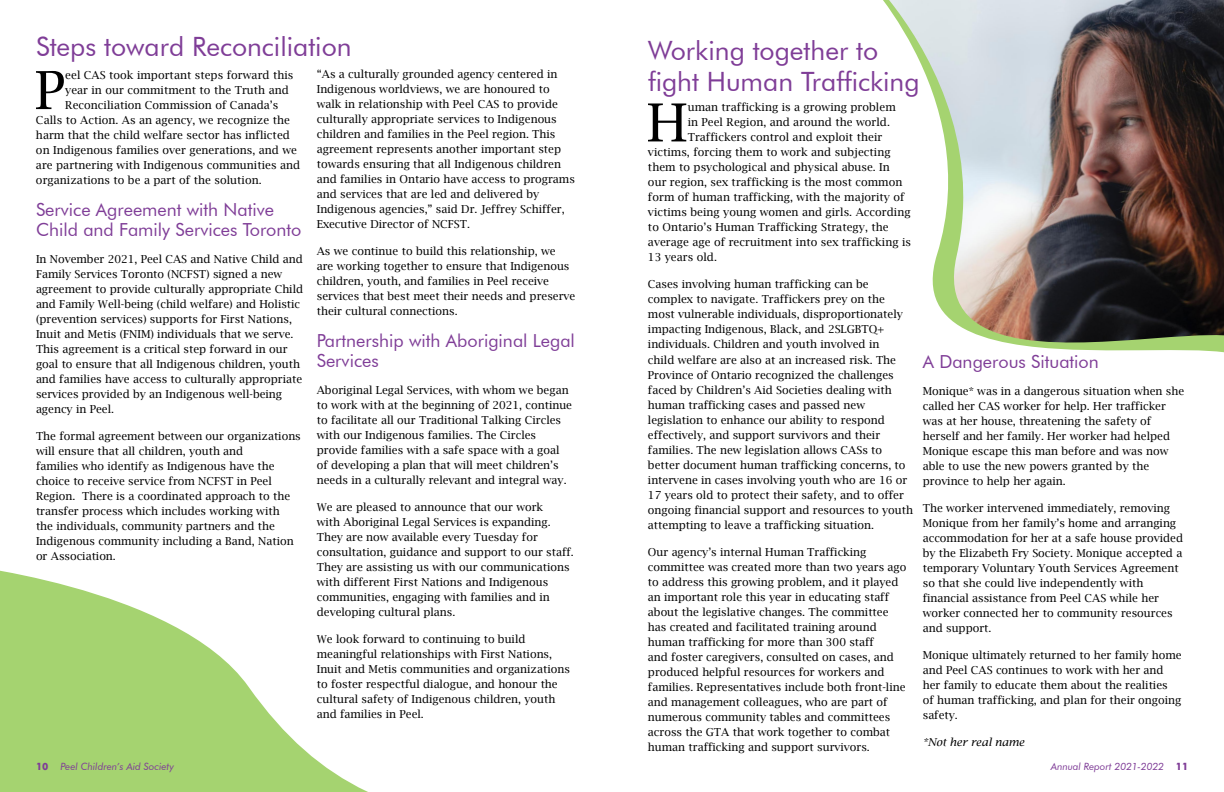
<style>
.page{position:relative;width:1224px;height:792px;background:#fff}
.page>*{position:absolute;margin:0;border:0;box-sizing:border-box;transform-origin:0 0}
.t1{font:52.5px "Lucida Bright";color:#000}
.t2{font:26.6px/31.9px "Futura BT";color:#7f3d97}
.t3{font:18px/20px "Futura BT";color:#7f3d97}
.t4{font:11px/15px "Lucida Bright";color:#000}
.t5{font:italic 11px "Lucida Bright";color:#000}
.t6{font:italic 10px "Futura BT";color:#7f3d97}
.s1{font-family:"Futura";font-weight:700;font-style:normal}
</style>
<div class="page">
<svg style="left:0;top:570px;width:368px;height:222px;fill:#a5d370"></svg>
<img style="left:889px;top:0;width:335px;height:353px">
<h2 class="t2" style="left:36px;top:31px;width:317px">Steps toward Reconciliation</h2>
<h1 class="t1" style="left:35px;top:60px;width:32px">P</h1>
<p class="t4" style="left:65px;top:68px;width:230px">eel CAS took important steps forward this</p>
<p class="t4" style="left:65px;top:83px;width:225px">year in our commitment to the Truth and</p>
<p class="t4" style="left:65px;top:98px;width:215px">Reconciliation Commission of Canada’s</p>
<p class="t4" style="left:36px;top:113px;width:256px">Calls to Action. As an agency, we recognize the</p>
<p class="t4" style="left:36px;top:128px;width:255px">harm that the child welfare sector has inflicted</p>
<p class="t4" style="left:36px;top:143px;width:263px">on Indigenous families over generations, and we</p>
<p class="t4" style="left:36px;top:158px;width:266px">are partnering with Indigenous communities and</p>
<p class="t4" style="left:36px;top:173px;width:227px">organizations to be a part of the solution.</p>
<h3 class="t3" style="left:36px;top:200px;width:267px">Service Agreement with N ative<br>Child and Family Services Toronto</h3>
<p class="t4" style="left:36px;top:252px;width:269px">In November 2021, Peel CAS and Native Child and Family Services Toronto (NCFST) signed a new agreement to provide culturally appropriate Child and Family Well-being (child welfare) and Holistic (prevention services) supports for First Nations, Inuit and Metis (FNIM) individuals that we serve.<br>This agreement is a critical step forward in our goal to ensure that all Indigenous children, youth and families have access to culturally appropriate services provided by an Indigenous well-being agency in Peel.</p>
<p class="t4" style="left:36px;top:429px;width:266px">The formal agreement between our organizations will ensure that all children, youth and<br>families who identify as Indigenous have the choice to receive service from NCFST in Peel Region. There is a coordinated approach to the transfer process which includes working with<br>the individuals, community partners and the Indigenous community including a Band, Nation or Association.</p>
<p class="t4" style="left:317px;top:67px;width:260px">“As a culturally grounded agency centered in Indigenous worldviews, we are honoured to walk in relationship with Peel CAS to provide culturally appropriate services to Indigenous children and families in the Peel region. This agreement represents another important step towards ensuring that all Indigenous children and families in Ontario have access to programs and services that are led and delivered by Indigenous agencies,” said Dr. Jeffrey Schiffer, Executive Director of NCFST.</p>
<p class="t4" style="left:317px;top:244px;width:260px">As we continue to build this relationship, we<br>are working together to ensure that Indigenous children, youth, and families in Peel receive services that best meet their needs and preserve their cultural connections.</p>
<h3 class="t3" style="left:317px;top:331px;width:260px">Partnership with Aboriginal Legal<br>Services</h3>
<p class="t4" style="left:317px;top:383px;width:257px">Aboriginal Legal Services, with whom we began to work with at the beginning of 2021, continue to facilitate all our Traditional Talking Circles with our Indigenous families. The Circles provide families with a safe space with a goal of developing a plan that will meet children’s needs in a culturally relevant and integral way.</p>
<p class="t4" style="left:317px;top:500px;width:259px">We are pleased to announce that our work<br>with Aboriginal Legal Services is expanding.<br>They are now available every Tuesday for consultation, guidance and support to our staff.<br>They are assisting us with our communications with different First Nations and Indigenous communities, engaging with families and in developing cultural plans.</p>
<p class="t4" style="left:317px;top:632px;width:255px">We look forward to continuing to build meaningful relationships with First Nations, Inuit and Metis communities and organizations to foster respectful dialogue, and honour the cultural safety of Indigenous children, youth and families in Peel.</p>
<p class="t6" style="left:36px;top:760px;width:140px"><span class="s1">10</span> Peel Children’s Aid Society</p>
<h2 class="t2" style="left:648px;top:34px;width:273px">Working together to fight Human Trafficking</h2>
<h1 class="t1" style="left:647px;top:93px;width:42px">H</h1>
<p class="t4" style="left:688px;top:100px;width:210px">uman trafficking is a growing problem</p>
<p class="t4" style="left:688px;top:115px;width:204px">in Peel Region, and around the world.</p>
<p class="t4" style="left:688px;top:130px;width:196px">Traffickers control and exploit their</p>
<p class="t4" style="left:648px;top:145px;width:244px">victims, forcing them to work and subjecting</p>
<p class="t4" style="left:648px;top:160px;width:243px">them to psychological and physical abuse. In</p>
<p class="t4" style="left:648px;top:175px;width:256px">our region, sex trafficking is the most common</p>
<p class="t4" style="left:648px;top:190px;width:258px">form of human trafficking, with the majority of</p>
<p class="t4" style="left:648px;top:205px;width:264px">victims being young women and girls. According</p>
<p class="t4" style="left:648px;top:220px;width:242px">to Ontario’s Human Trafficking Strategy, the</p>
<p class="t4" style="left:648px;top:235px;width:265px">average age of recruitment into sex trafficking is</p>
<p class="t4" style="left:648px;top:250px;width:71px">13 years old.</p>
<p class="t4" style="left:648px;top:277px;width:267px">Cases involving human trafficking can be complex to navigate. Traffickers prey on the most vulnerable individuals, disproportionately impacting Indigenous, Black, and 2SLGBTQ+ individuals. Children and youth involved in<br>child welfare are also at an increased risk. The Province of Ontario recognized the challenges faced by Children’s Aid Societies dealing with human trafficking cases and passed new legislation to enhance our ability to respond effectively, and support survivors and their families. The new legislation allows CASs to better document human trafficking concerns, to intervene in cases involving youth who are 16 or 17 years old to protect their safety, and to offer ongoing financial support and resources to youth attempting to leave a trafficking situation.</p>
<p class="t4" style="left:648px;top:544px;width:260px">Our agency’s internal Human Trafficking committee was created more than two years ago to address this growing problem, and it played an important role this year in educating staff about the legislative changes. The committee has created and facilitated training around human trafficking for more than 300 staff<br>and foster caregivers, consulted on cases, and produced helpful resources for workers and families. Representatives include both front-line and management colleagues, who are part of numerous community tables and committees across the GTA that work together to combat human trafficking and support survivors.</p>
<h3 class="t3" style="left:923px;top:352px;width:178px">A Dangerous Situation</h3>
<p class="t4" style="left:923px;top:384px;width:263px">Monique* was in a dangerous situation when she called her CAS worker for help. Her trafficker was at her house, threatening the safety of herself and her family. Her worker had helped Monique escape this man before and was now able to use the new powers granted by the province to help her again.</p>
<p class="t4" style="left:923px;top:501px;width:262px">The worker intervened immediately, removing Monique from her family’s home and arranging accommodation for her at a safe house provided by the Elizabeth Fry Society. Monique accepted a temporary Voluntary Youth Services Agreement so that she could live independently with financial assistance from Peel CAS while her worker connected her to community resources and support.</p>
<p class="t4" style="left:923px;top:648px;width:260px">Monique ultimately returned to her family home and Peel CAS continues to work with her and her family to educate them about the realities<br>of human trafficking, and plan for their ongoing safety.</p>
<p class="t5" style="left:923px;top:736px;width:103px">*Not her real name</p>
<p class="t6" style="left:1051px;top:760px;width:139px">Annual Report 2021-2022 <span class="s1">11</span></p>
</div>
